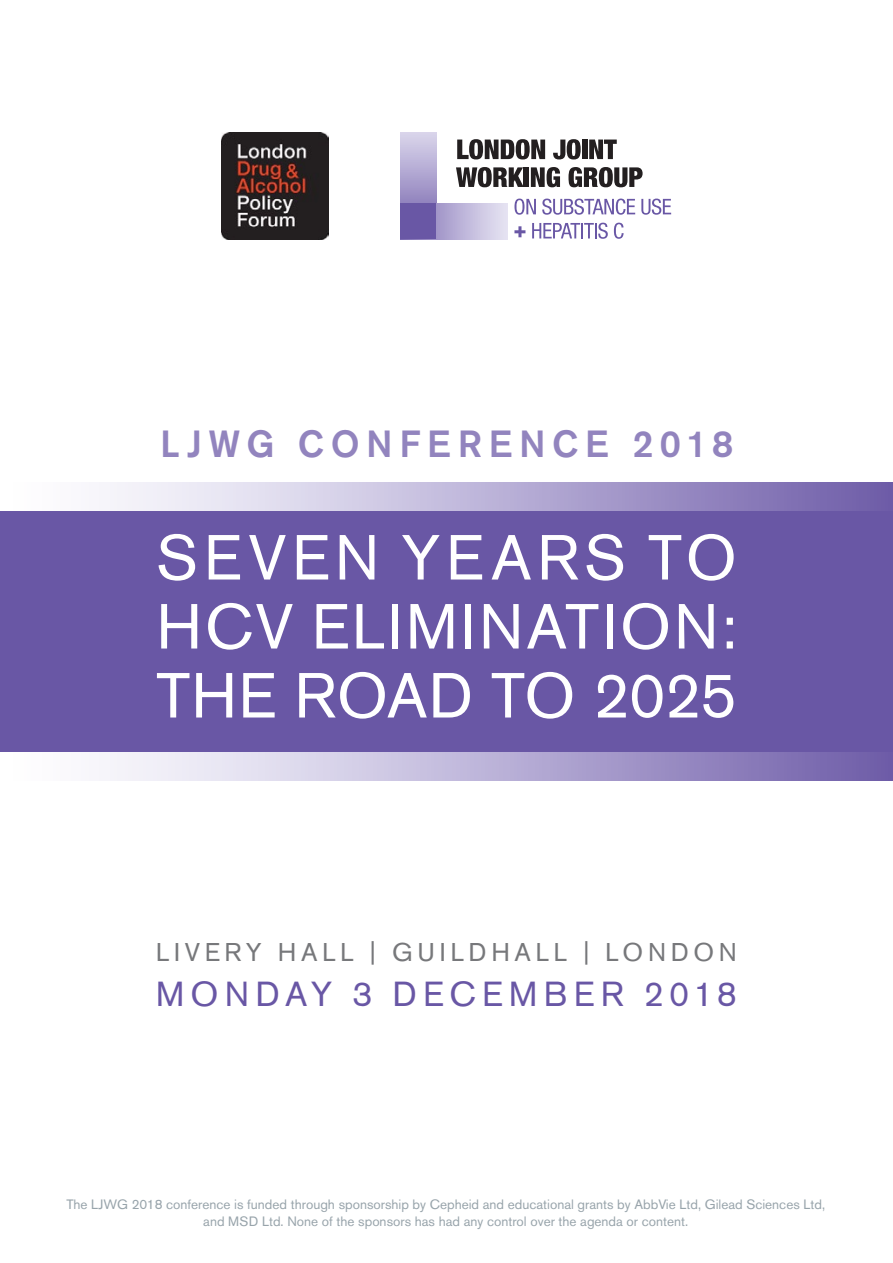
<style>
.page{position:relative;width:893px;height:1263px;background:#fff}
.page>*{position:absolute;margin:0;border:0;box-sizing:border-box;transform-origin:0 0}
.t1{font:63px/69px "Akzidenz Grotesk Pro";letter-spacing:.045em;color:#fff;text-align:justify}
.t2{font:500 37.5px "Akzidenz Grotesk Pro";letter-spacing:.18em;color:#9284be}
.t3{font:34.5px "Akzidenz Grotesk Pro";letter-spacing:.18em;color:#6957a5}
.t4{font:25.5px "Akzidenz Grotesk Pro";letter-spacing:.185em;color:#77787b}
.t5{font:13.5px/16.2px "Akzidenz Grotesk Pro";color:#98a4ab;text-align:center}
</style>
<div class="page">
<div style="left:0;top:496px;width:893px;height:271px;background:#6957a5"></div>
<img style="left:222px;top:132px;width:107px;height:107px">
<svg style="left:641px;top:199px;width:30px;height:16px"></svg>
<svg style="left:457px;top:139px;width:88px;height:20px"></svg>
<svg style="left:553px;top:139px;width:28px;height:20px"></svg>
<div style="left:582px;top:140px;width:5px;height:19px;background:#231f20"></div>
<svg style="left:589px;top:140px;width:28px;height:19px"></svg>
<svg style="left:456px;top:167px;width:68px;height:20px"></svg>
<div style="left:524px;top:167px;width:5px;height:20px;background:#231f20"></div>
<svg style="left:531px;top:167px;width:29px;height:20px"></svg>
<svg style="left:568px;top:167px;width:75px;height:20px"></svg>
<svg style="left:514px;top:199px;width:22px;height:16px"></svg>
<svg style="left:542px;top:199px;width:93px;height:16px"></svg>
<svg style="left:514px;top:226px;width:11px;height:11px"></svg>
<svg style="left:532px;top:223px;width:76px;height:16px"></svg>
<svg style="left:614px;top:223px;width:10px;height:16px"></svg>
<svg style="left:400px;top:132px;width:36px;height:71px;background:#b6add5"></svg>
<svg style="left:436px;top:203px;width:71px;height:36px;background:#c4bdde"></svg>
<div style="left:400px;top:203px;width:36px;height:36px;background:#6957a5"></div>
<div style="left:0;top:753px;width:893px;height:28px;background:linear-gradient(to right,#fff,#7361ac)"></div>
<div style="left:0;top:482px;width:893px;height:28px;background:linear-gradient(to right,#fff,#7361ac)"></div>
<h2 class="t2" style="left:160px;top:420px;width:575px">LJWG CONFERENCE 2018</h2>
<h1 class="t1" style="left:156px;top:523px;width:582px">SEVEN YEARS TO HCV ELIMINATION:<br>THE ROAD TO 2025</h1>
<h3 class="t4" style="left:156px;top:935px;width:582px">LIVERY HALL | GUILDHALL | LONDON</h3>
<h3 class="t3" style="left:156px;top:972px;width:582px">MONDAY 3 DECEMBER 2018</h3>
<p class="t5" style="left:66px;top:1196px;width:760px">The LJWG 2018 conference is funded through sponsorship by Cepheid and educational grants by AbbVie Ltd, Gilead Sciences Ltd, and MSD Ltd. None of the sponsors has had any control over the agenda or content.</p>
</div>
